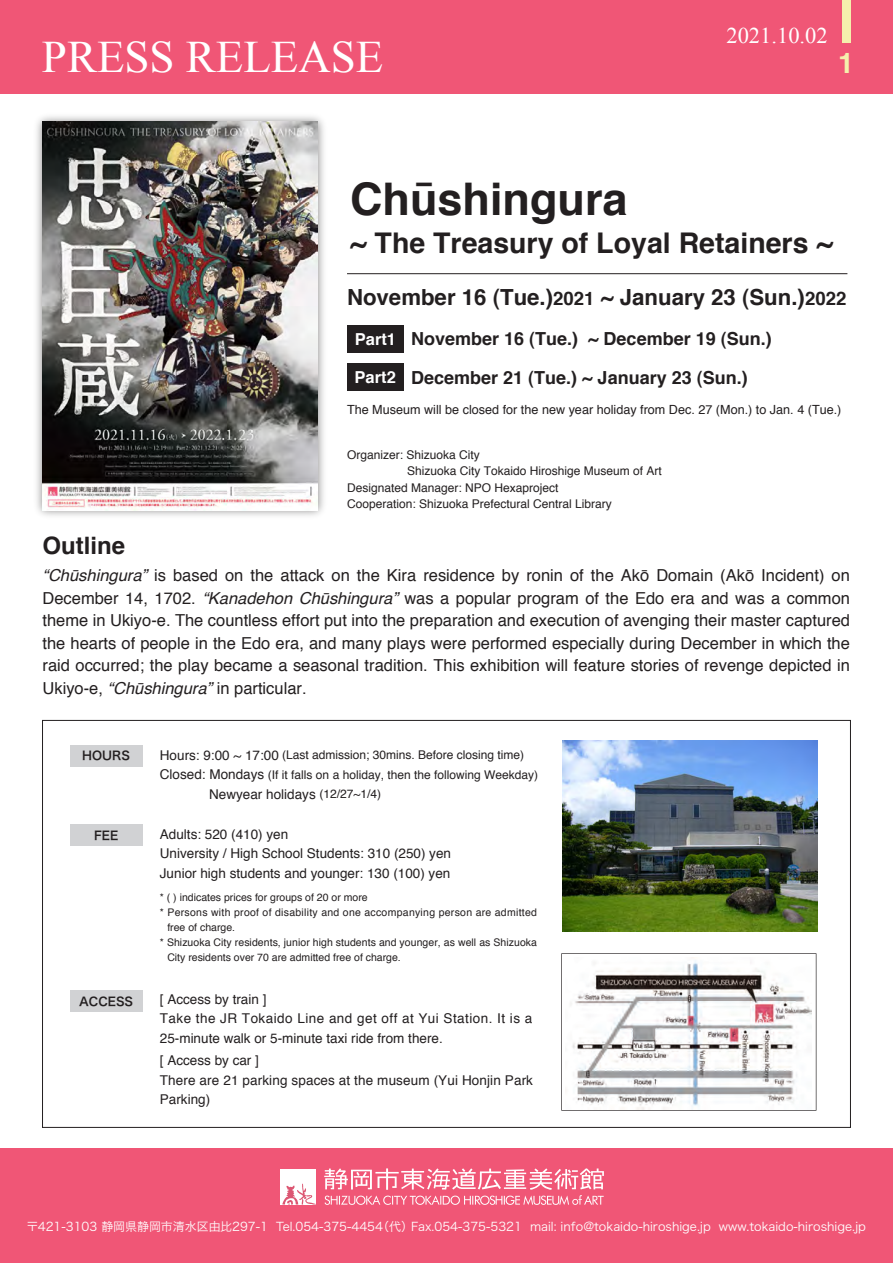
<style>
.page{position:relative;width:893px;height:1263px;background:#fff}
.page>*{position:absolute;margin:0;border:0;box-sizing:border-box;transform-origin:0 0}
.t1{font:45px "Times New Roman";color:#fff}
.t2{font:700 45px "Helvetica";color:#231f20}
.t3{font:700 28.5px "Helvetica";color:#231f20}
.t4{font:700 28.5px "Helvetica";color:#f5f0ad}
.t5{font:700 24px "Helvetica";color:#231f20}
.t6{font:22.5px "Times New Roman";color:#fff}
.t7{font:700 22.2px "Helvetica";color:#231f20}
.t8{font:700 18px/38.8px "Helvetica";color:#231f20}
.t9{font:16.5px/22.5px "Helvetica";color:#231f20;text-align:justify}
.t10{font:700 16.5px "Helvetica";color:#fff}
.t11{font:13.5px/19.5px "Helvetica";color:#231f20}
.t12{font:12.6px "Helvetica";color:#231f20}
.t13{font:12px/19.5px "Helvetica";color:#231f20}
.t14{font:12px "Hira Kaku Pro W3";color:#fff}
.t15{font:12px "Hiragino Sans W1 83 pv RKSJ H";color:#fff}
.t16{font:12px "Hira Kaku Pro W6";color:#231f20}
.t17{font:10.5px "Helvetica";letter-spacing:.005em;color:#231f20}
.t18{font:10.5px "Helvetica";letter-spacing:.025em;color:#231f20}
.s1{font-size:18.6px}
.s2{font-style:italic}
.s3{font-size:13.5px}
.s4{font-size:12px}
</style>
<div class="page">
<div style="left:0;top:0;width:893px;height:94px;background:#f05676"></div>
<div style="left:842px;top:0;width:8px;height:43px;background:#f5f0ad"></div>
<img style="left:562px;top:740px;width:255px;height:192px">
<svg style="left:561px;top:953px;width:255px;height:158px"></svg>
<hr style="left:347px;top:273px;width:500px;height:1px;background:#231f20">
<div style="left:347px;top:325px;width:56px;height:27px;background:#231f20"></div>
<div style="left:347px;top:363px;width:56px;height:28px;background:#231f20"></div>
<div style="left:70px;top:745px;width:72px;height:21px;background:#d1d2d4"></div>
<div style="left:70px;top:825px;width:72px;height:21px;background:#d1d2d4"></div>
<div style="left:70px;top:990px;width:72px;height:22px;background:#d1d2d4"></div>
<img style="left:36px;top:116px;width:288px;height:400px">
<img style="left:43px;top:122px;width:274px;height:388px">
<div style="left:0;top:1148px;width:893px;height:115px;background:#f05676"></div>
<div style="left:280px;top:1168px;width:36px;height:36px;background:#fff"></div>
<svg style="left:282px;top:1183px;width:34px;height:21px"></svg>
<svg style="left:324px;top:1168px;width:280px;height:37px"></svg>
<p class="t1" style="left:42px;top:27px;width:343px">PRESS RELEASE</p>
<p class="t6" style="left:726px;top:20px;width:103px">2021.10.02</p>
<p class="t4" style="left:838px;top:40px;width:17px">1</p>
<p class="t2" style="left:350px;top:163px;width:279px">Chūshingura</p>
<p class="t3" style="left:350px;top:220px;width:485px">~ The Treasury of Loyal Retainers ~</p>
<p class="t7" style="left:347px;top:279px;width:501px">November 16 (Tue.)<span class="s1">2021</span> ~ January 23 (Sun.)<span class="s1">2022</span></p>
<p class="t10" style="left:355px;top:325px;width:43px">Part1</p>
<p class="t10" style="left:355px;top:364px;width:43px">Part2</p>
<p class="t8" style="left:411px;top:320px;width:362px">November 16 (Tue.) ~ December 19 (Sun.)<br>December 21 (Tue.) ~ January 23 (Sun.)</p>
<p class="t12" style="left:347px;top:400px;width:496px">The Museum will be closed for the new year holiday from Dec. 27 (Mon.) to Jan. 4 (Tue.)</p>
<p class="t5" style="left:43px;top:526px;width:84px">Outline</p>
<p class="t13" style="left:347px;top:445px;width:134px">Organizer: Shizuoka City</p>
<p class="t13" style="left:407px;top:461px;width:256px">Shizuoka City Tokaido Hiroshige Museum of Art</p>
<p class="t13" style="left:347px;top:478px;width:213px">Designated Manager: NPO Hexaproject</p>
<p class="t13" style="left:347px;top:494px;width:266px">Cooperation: Shizuoka Prefectural Central Library</p>
<p class="t9" style="left:43px;top:565px;width:809px"><span class="s2">“Chūshingura”</span> is based on the attack on the Kira residence by ronin of the Akō Domain (Akō Incident) on December 14, 1702. <span class="s2">“Kanadehon Chūshingura”</span> was a popular program of the Edo era and was a common theme in Ukiyo-e. The countless effort put into the preparation and execution of avenging their master captured the hearts of people in the Edo era, and many plays were performed especially during December in which the raid occurred; the play became a seasonal tradition. This exhibition will feature stories of revenge depicted in Ukiyo-e, <span class="s2">“Chūshingura”</span> in particular.</p>
<p class="t16" style="left:82px;top:745px;width:49px">HOURS</p>
<p class="t16" style="left:94px;top:825px;width:26px">FEE</p>
<p class="t16" style="left:79px;top:991px;width:56px">ACCESS</p>
<p class="t13" style="left:160px;top:746px;width:380px"><span class="s3">Hours: 9:00 ~ 17:00</span> (Last admission; 30mins. Before closing time)<br><span class="s3">Closed: Mondays</span> (If it falls on a holiday, then the following Weekday)</p>
<p class="t11" style="left:209px;top:785px;width:174px">Newyear holidays <span class="s4">(12/27~1/4)</span></p>
<p class="t11" style="left:160px;top:825px;width:293px">Adults: 520 (410) yen<br>University / High School Students: 310 (250) yen<br>Junior high students and younger: 130 (100) yen</p>
<p class="t17" style="left:160px;top:889px;width:209px">* ( ) indicates prices for groups of 20 or more</p>
<p class="t18" style="left:160px;top:904px;width:379px">* Persons with proof of disability and one accompanying person are admitted</p>
<p class="t17" style="left:167px;top:919px;width:69px">free of charge.</p>
<p class="t17" style="left:160px;top:934px;width:379px">* Shizuoka City residents, junior high students and younger, as well as Shizuoka</p>
<p class="t17" style="left:167px;top:949px;width:235px">City residents over 70 are admitted free of charge.</p>
<p class="t11" style="left:160px;top:989px;width:374px">[ Access by train ]<br>Take the JR Tokaido Line and get off at Yui Station. It is a<br>25-minute walk or 5-minute taxi ride from there.</p>
<p class="t11" style="left:160px;top:1051px;width:375px">[ Access by car ]<br>There are 21 parking spaces at the museum (Yui Honjin Park<br>Parking)</p>
<p class="t14" style="left:26px;top:1216px;width:841px">〒421-3103 静岡県静岡市清水区由比297-1 Tel.054-375-4454（代）Fax.054-375-5321 mail: info@tokaido-hiroshige.jp www.tokaido-hiroshige.jp</p>
<p class="t15" style="left:83px;top:1216px;width:728px">297-1 Yui, Shimizu-ku Shizuoka City 421-310 Phone.054-375-4454 Mail: info@tokaid -hiroshige.jp www.tokaido-hiroshige.jp</p>
</div>
